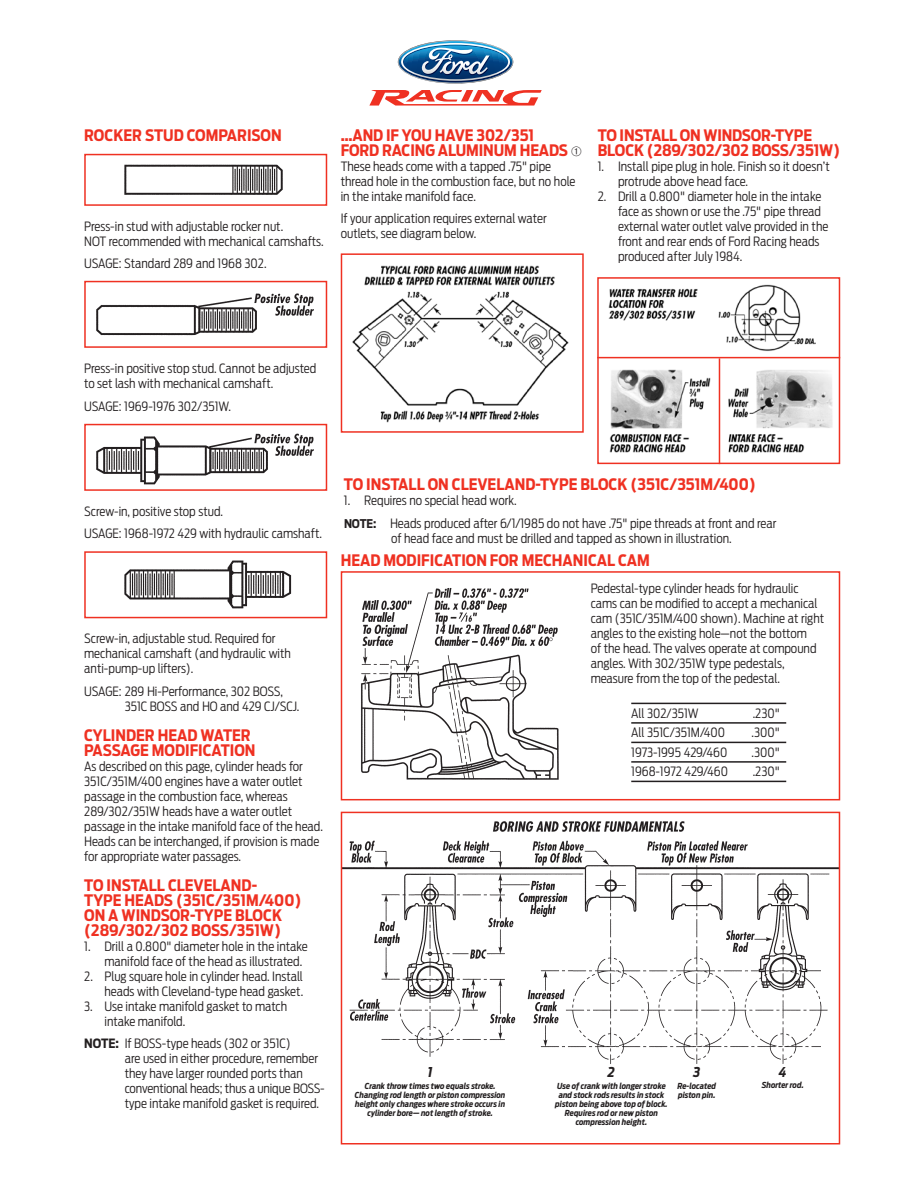
<style>
.page{position:relative;width:918px;height:1188px;background:#fff}
.page>*{position:absolute;margin:0;border:0;box-sizing:border-box;transform-origin:0 0}
.Body_8_5{font:700 15.75px/15px "Ford Antenna Cond";color:#ef3122}
.t1{font:italic 700 13.5px "Ford Antenna Cond";color:#231f20}
.Body_8_5-2{font:300 12.75px/15px "Ford Antenna Cond";color:#231f20}
.t2{font:italic 700 8.25px/9px "Ford Antenna Cond";color:#231f20;text-align:center}
.s1{color:#231f20}
.s2{font-weight:700}
.s3{font-weight:700;font-size:12px}
</style>
<div class="page">
<svg style="left:369px;top:90px;width:173px;height:16px"></svg>
<img style="left:398px;top:40px;width:115px;height:44px">
<img style="left:344px;top:821px;width:493px;height:243px">
<div style="left:341px;top:812px;width:499px;height:332px;border:2px solid #ef3122"></div>
<img style="left:361px;top:588px;width:198px;height:192px">
<div style="left:341px;top:571px;width:499px;height:229px;border:2px solid #ef3122"></div>
<hr style="left:631px;top:703px;width:155px;height:1px;background:#231f20">
<hr style="left:631px;top:722px;width:155px;height:2px;background:#231f20">
<hr style="left:631px;top:742px;width:155px;height:1px;background:#231f20">
<hr style="left:631px;top:761px;width:155px;height:2px;background:#231f20">
<hr style="left:631px;top:781px;width:155px;height:1px;background:#231f20">
<img style="left:352px;top:265px;width:217px;height:158px">
<div style="left:341px;top:253px;width:243px;height:180px;border:2px solid #ef3122"></div>
<img style="left:603px;top:284px;width:234px;height:73px">
<img style="left:609px;top:366px;width:224px;height:95px">
<div style="left:597px;top:277px;width:243px;height:187px;border:2px solid #ef3122"></div>
<hr style="left:719px;top:358px;width:1px;height:106px;background:#ef3122">
<hr style="left:597px;top:357px;width:243px;height:1px;background:#ef3122">
<img style="left:84px;top:154px;width:243px;height:464px">
<p class="Body_8_5" style="left:84px;top:126px;width:199px">ROCKER STUD COMPARISON</p>
<p class="Body_8_5-2" style="left:84px;top:217px;width:201px">Press-in stud with adjustable rocker nut.</p>
<p class="Body_8_5-2" style="left:84px;top:232px;width:241px">NOT recommended with mechanical camshafts.</p>
<p class="Body_8_5-2" style="left:84px;top:255px;width:184px">USAGE: Standard 289 and 1968 302.</p>
<p class="Body_8_5" style="left:341px;top:126px;width:242px">…AND IF YOU HAVE 302/351<br>FORD RACING ALUMINUM HEADS <span class="s1">➀</span></p>
<p class="Body_8_5-2" style="left:341px;top:157px;width:236px">These heads come with a tapped .75" pipe thread hole in the combustion face, but no hole in the intake manifold face.</p>
<p class="Body_8_5-2" style="left:341px;top:210px;width:207px">If your application requires external water outlets, see diagram below.</p>
<p class="Body_8_5" style="left:598px;top:126px;width:244px">TO INSTALL ON WINDSOR-TYPE<br>BLOCK (289/302/302 BOSS/351W)</p>
<p class="Body_8_5-2" style="left:618px;top:157px;width:213px;text-indent:-20px">1. Install pipe plug in hole. Finish so it doesn’t protrude above head face.</p>
<p class="Body_8_5-2" style="left:618px;top:187px;width:212px;text-indent:-20px">2. Drill a 0.800" diameter hole in the intake face as shown or use the .75" pipe thread external water outlet valve provided in the front and rear ends of Ford Racing heads produced after July 1984.</p>
<p class="Body_8_5-2" style="left:84px;top:360px;width:234px">Press-in positive stop stud. Cannot be adjusted</p>
<p class="Body_8_5-2" style="left:84px;top:375px;width:191px">to set lash with mechanical camshaft.</p>
<p class="Body_8_5-2" style="left:84px;top:397px;width:148px">USAGE: 1969-1976 302/351W.</p>
<p class="Body_8_5-2" style="left:84px;top:502px;width:140px">Screw-in, positive stop stud.</p>
<p class="Body_8_5-2" style="left:84px;top:525px;width:239px">USAGE: 1968-1972 429 with hydraulic camshaft.</p>
<p class="Body_8_5-2" style="left:84px;top:630px;width:208px">Screw-in, adjustable stud. Required for mechanical camshaft (and hydraulic with</p>
<p class="Body_8_5-2" style="left:84px;top:660px;width:111px">anti-pump-up lifters).</p>
<p class="Body_8_5-2" style="left:125px;top:682px;width:176px;text-indent:-40px">USAGE: 289 Hi-Performance, 302 BOSS,<br>351C BOSS and HO and 429 CJ/SCJ.</p>
<p class="Body_8_5" style="left:84px;top:726px;width:173px">CYLINDER HEAD WATER<br>PASSAGE MODIFICATION</p>
<p class="Body_8_5-2" style="left:84px;top:757px;width:240px">As described on this page, cylinder heads for 351C/351M/400 engines have a water outlet passage in the combustion face, whereas 289/302/351W heads have a water outlet passage in the intake manifold face of the head.<br>Heads can be interchanged, if provision is made for appropriate water passages.</p>
<p class="Body_8_5" style="left:84px;top:876px;width:174px">TO INSTALL CLEVELAND-</p>
<p class="Body_8_5" style="left:84px;top:891px;width:219px">TYPE HEADS (351C/351M/400)</p>
<p class="Body_8_5" style="left:84px;top:906px;width:199px">ON A WINDSOR-TYPE BLOCK (289/302/302 BOSS/351W)</p>
<p class="Body_8_5-2" style="left:104px;top:937px;width:205px;text-indent:-20px">1. Drill a 0.800" diameter hole in the intake manifold face of the head as illustrated.</p>
<p class="Body_8_5-2" style="left:84px;top:967px;width:220px;text-align:right">2. Plug square hole in cylinder head. Install heads with Cleveland-type head gasket.</p>
<p class="Body_8_5-2" style="left:84px;top:997px;width:205px">3. Use intake manifold gasket to match</p>
<p class="Body_8_5-2" style="left:104px;top:1012px;width:82px">intake manifold.</p>
<p class="Body_8_5-2" style="left:125px;top:1035px;width:202px;text-indent:-40px"><span class="s2">NOTE:</span> If BOSS-type heads (302 or 351C)<br>are used in either procedure, remember they have larger rounded ports than conventional heads; thus a unique BOSS&shy;type intake manifold gasket is required.</p>
<p class="Body_8_5" style="left:344px;top:475px;width:413px">TO INSTALL ON CLEVELAND-TYPE BLOCK (351C/351M/400)</p>
<p class="Body_8_5-2" style="left:344px;top:491px;width:174px">1. Requires no special head work.</p>
<p class="Body_8_5-2" style="left:344px;top:514px;width:434px;text-align:center"><span class="s3">NOTE:</span> Heads produced after 6/1/1985 do not have .75" pipe threads at front and rear of head face and must be drilled and tapped as shown in illustration.</p>
<p class="Body_8_5" style="left:341px;top:551px;width:311px">HEAD MODIFICATION FOR MECHANICAL CAM</p>
<p class="Body_8_5-2" style="left:591px;top:579px;width:235px">Pedestal-type cylinder heads for hydraulic cams can be modified to accept a mechanical cam (351C/351M/400 shown). Machine at right angles to the existing hole—not the bottom<br>of the head. The valves operate at compound angles. With 302/351W type pedestals, measure from the top of the pedestal.</p>
<p class="Body_8_5-2" style="left:631px;top:704px;width:69px">All 302/351W</p>
<p class="Body_8_5-2" style="left:753px;top:704px;width:29px">.230"</p>
<p class="Body_8_5-2" style="left:631px;top:723px;width:95px">All 351C/351M/400</p>
<p class="Body_8_5-2" style="left:752px;top:723px;width:30px">.300"</p>
<p class="Body_8_5-2" style="left:631px;top:743px;width:98px">1973-1995 429/460</p>
<p class="Body_8_5-2" style="left:752px;top:743px;width:30px">.300"</p>
<p class="Body_8_5-2" style="left:631px;top:762px;width:98px">1968-1972 429/460</p>
<p class="Body_8_5-2" style="left:753px;top:762px;width:29px">.230"</p>
<p class="t1" style="left:428px;top:1060px;width:6px">1</p>
<p class="t2" style="left:355px;top:1080px;width:152px">Crank throw times two equals stroke.<br>Changing rod length or piston compression height only changes where stroke occurs in cylinder bore— not length of stroke.</p>
<p class="t1" style="left:608px;top:1060px;width:9px">2</p>
<p class="t2" style="left:555px;top:1080px;width:114px">Use of crank with longer stroke and stock rods results in stock piston being above top of block.<br>Requires rod or new piston compression height.</p>
<p class="t1" style="left:693px;top:1060px;width:9px">3</p>
<p class="t2" style="left:678px;top:1080px;width:40px;text-align:left">Re-located piston pin.</p>
<p class="t1" style="left:779px;top:1060px;width:9px">4</p>
<p class="t2" style="left:762px;top:1080px;width:44px">Shorter rod.</p>
</div>
